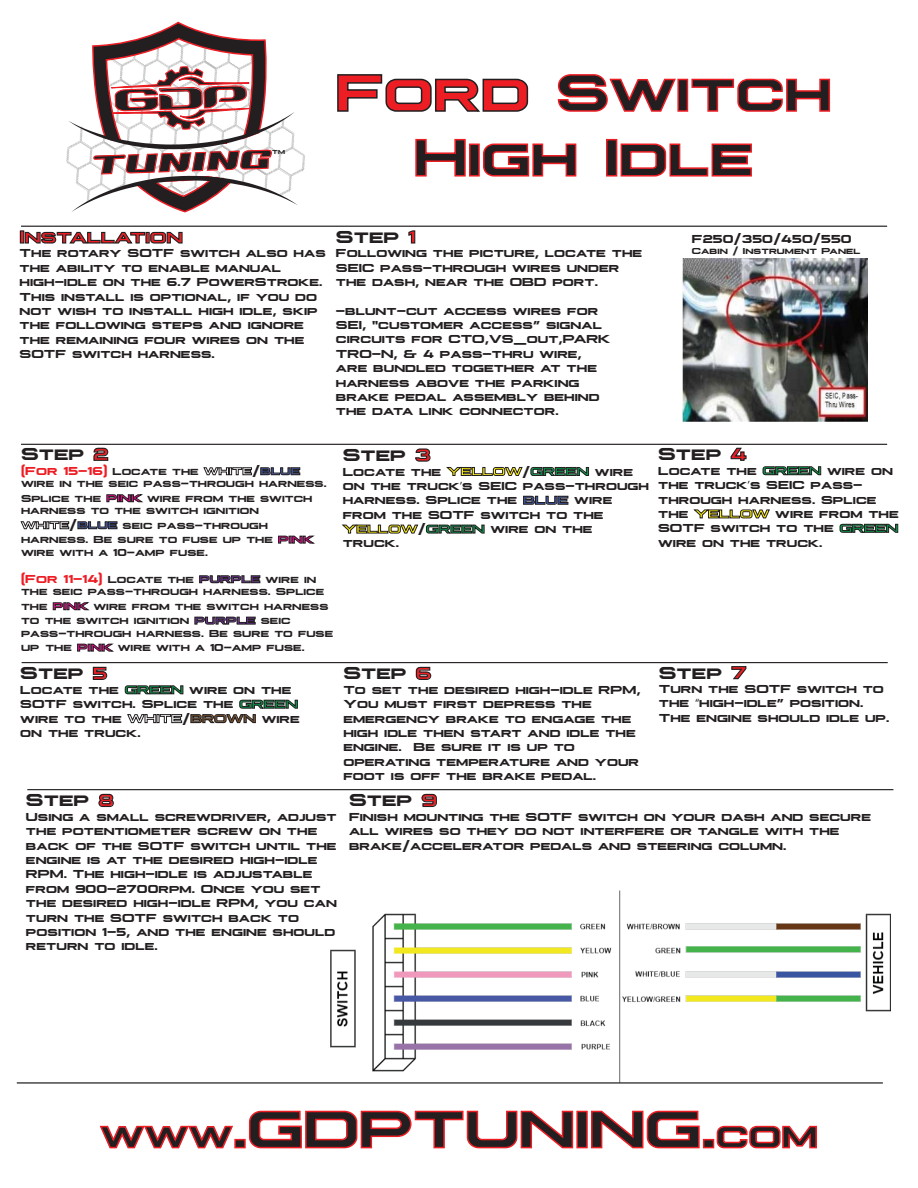
<style>
.page{position:relative;width:918px;height:1188px;background:#fff}
.page>*{position:absolute;margin:0;border:0;box-sizing:border-box;transform-origin:0 0}
.t1{font:700 54px/64.8px "Plateia";color:#231f20;text-align:center}
.t2{font:28.35px "Nationalyze ALP";color:#231f20}
.t3{font:700 18px "Plateia";color:#231f20}
.t4{font:700 18px "Plateia";color:#ed1d24}
.t5{font:700 12px/14.4px "Plateia";color:#231f20}
.t6{font:700 12px "Plateia";color:#ed1d24}
.t7{font:700 10.5px/14.4px "Plateia";color:#231f20}
.t8{font:700 9px "Plateia";color:#231f20}
.t9{font:700 6px "Plateia";color:#231f20}
.s1{color:#ed1d24}
.s2{font-size:10.5px;color:#231f20}
.s3{color:#fff}
.s4{color:#231f20}
.s5{color:#3a53a4}
.s6{font-size:12px;color:#ec008c}
.s7{font-size:12px;color:#fff}
.s8{font-size:12px}
.s9{font-size:12px;color:#3a53a4}
.s10{font-size:12px;color:#ed1d24}
.s11{font-size:12px;color:#662d91}
.s12{color:#009444}
.s13{color:#754d29}
.s14{color:#fff200}
.s15{font-family:"Myriad Pro";font-weight:400}
.s16{font-size:36px}
</style>
<div class="page">
<img style="left:32px;top:21px;width:309px;height:205px">
<svg style="left:336px;top:73px;width:193px;height:40px"></svg>
<svg style="left:557px;top:74px;width:119px;height:38px"></svg>
<div style="left:677px;top:79px;width:11px;height:33px;border:2px solid #ed1d24"></div>
<svg style="left:691px;top:78px;width:140px;height:34px"></svg>
<svg style="left:415px;top:138px;width:51px;height:39px"></svg>
<div style="left:469px;top:144px;width:11px;height:33px;border:2px solid #ed1d24"></div>
<svg style="left:483px;top:143px;width:94px;height:34px"></svg>
<div style="left:606px;top:139px;width:11px;height:38px;border:2px solid #ed1d24"></div>
<svg style="left:620px;top:143px;width:132px;height:34px"></svg>
<hr style="left:21px;top:226px;width:866px;height:1px;background:#231f20">
<div style="left:20px;top:230px;width:4px;height:14px;border:1px solid #231f20"></div>
<svg style="left:24px;top:231px;width:159px;height:13px"></svg>
<svg style="left:93px;top:447px;width:16px;height:14px"></svg>
<svg style="left:203px;top:467px;width:49px;height:8px"></svg>
<svg style="left:260px;top:467px;width:41px;height:9px"></svg>
<svg style="left:106px;top:494px;width:37px;height:8px"></svg>
<svg style="left:20px;top:521px;width:49px;height:8px"></svg>
<svg style="left:77px;top:521px;width:41px;height:9px"></svg>
<svg style="left:278px;top:535px;width:37px;height:9px"></svg>
<svg style="left:199px;top:575px;width:62px;height:9px"></svg>
<svg style="left:52px;top:602px;width:38px;height:8px"></svg>
<svg style="left:194px;top:616px;width:62px;height:9px"></svg>
<svg style="left:77px;top:643px;width:37px;height:9px"></svg>
<hr style="left:21px;top:444px;width:866px;height:1px;background:#231f20">
<svg style="left:408px;top:230px;width:8px;height:14px"></svg>
<svg style="left:415px;top:448px;width:16px;height:14px"></svg>
<svg style="left:446px;top:466px;width:77px;height:10px"></svg>
<svg style="left:530px;top:467px;width:59px;height:9px"></svg>
<svg style="left:523px;top:496px;width:46px;height:9px"></svg>
<svg style="left:341px;top:524px;width:78px;height:10px"></svg>
<svg style="left:426px;top:524px;width:59px;height:10px"></svg>
<svg style="left:730px;top:447px;width:17px;height:14px"></svg>
<svg style="left:762px;top:466px;width:59px;height:9px"></svg>
<svg style="left:693px;top:509px;width:77px;height:10px"></svg>
<svg style="left:839px;top:523px;width:60px;height:10px"></svg>
<img style="left:683px;top:258px;width:184px;height:164px">
<hr style="left:22px;top:662px;width:866px;height:1px;background:#231f20">
<svg style="left:92px;top:666px;width:16px;height:14px"></svg>
<svg style="left:124px;top:685px;width:60px;height:10px"></svg>
<svg style="left:127px;top:714px;width:55px;height:9px"></svg>
<svg style="left:190px;top:699px;width:108px;height:24px"></svg>
<svg style="left:415px;top:666px;width:17px;height:14px"></svg>
<svg style="left:731px;top:666px;width:16px;height:14px"></svg>
<hr style="left:17px;top:1082px;width:866px;height:2px;background:#231f20">
<img style="left:331px;top:890px;width:559px;height:193px">
<hr style="left:27px;top:789px;width:866px;height:1px;background:#231f20">
<svg style="left:98px;top:793px;width:16px;height:14px"></svg>
<svg style="left:421px;top:793px;width:16px;height:14px"></svg>
<svg style="left:99px;top:1125px;width:134px;height:24px"></svg>
<div style="left:234px;top:1139px;width:12px;height:9px;border:2px solid #ed1d24"></div>
<svg style="left:248px;top:1110px;width:326px;height:39px"></svg>
<div style="left:576px;top:1111px;width:12px;height:37px;border:2px solid #ed1d24"></div>
<svg style="left:591px;top:1110px;width:109px;height:39px"></svg>
<div style="left:703px;top:1139px;width:11px;height:9px;border:2px solid #ed1d24"></div>
<svg style="left:716px;top:1125px;width:101px;height:24px"></svg>
<svg style="left:68px;top:22px;width:230px;height:191px"></svg>
<h2 class="t2" style="left:94px;top:148px;width:180px;rotate:-2deg">TUNING</h2>
<p class="t9" style="left:272px;top:148px;width:14px">TM</p>
<h1 class="t1" style="left:336px;top:60px;width:498px"><span class="s1">Ford</span> Switch<br>High Idle</h1>
<h3 class="t4" style="left:20px;top:226px;width:165px">Installation</h3>
<p class="t5" style="left:20px;top:246px;width:308px">The rotary SOTF switch also has the ability to enable manual high-idle on the 6.7 PowerStroke.<br>This install is optional, if you do not wish to install high idle, skip the following steps and ignore the remaining four wires on the<br>SOTF switch harness.</p>
<h3 class="t3" style="left:336px;top:226px;width:81px">Step <span class="s1">1</span></h3>
<p class="t5" style="left:336px;top:246px;width:308px">Following the picture, locate the<br>SEIC pass-through wires under the dash, near the OBD port.</p>
<p class="t5" style="left:336px;top:303px;width:276px">-blunt-cut access wires for<br>SEI, "customer access” signal circuits for CTO,VS_out,PARK<br>TRO-N, &amp; 4 pass-thru wire, are bundled together at the harness above the parking brake pedal assembly behind the data link connector.</p>
<p class="t5" style="left:692px;top:232px;width:161px">F250/350/450/550</p>
<p class="t8" style="left:692px;top:245px;width:170px">Cabin / Instrument Panel</p>
<h3 class="t3" style="left:21px;top:444px;width:89px">Step <span class="s1">2</span></h3>
<p class="t6" style="left:21px;top:464px;width:281px">(For 15-16) <span class="s2">Locate the</span> <span class="s3">white</span><span class="s4">/</span><span class="s5">blue</span></p>
<p class="t7" style="left:21px;top:477px;width:307px">wire in the seic pass-through harness.<br>Splice the <span class="s6">pink</span> wire from the switch</p>
<p class="t7" style="left:21px;top:504px;width:294px">harness to the switch ignition <span class="s7">white</span><span class="s8">/</span><span class="s9">blue</span> seic pass-through harness. Be sure to fuse up the <span class="s6">pink</span></p>
<p class="t7" style="left:21px;top:545px;width:188px">wire with a 10-amp fuse.</p>
<p class="t7" style="left:21px;top:573px;width:305px;line-height:12.6px"><span class="s10">(For 11-14)</span> Locate the <span class="s11">purple</span> wire in the seic pass-through harness. Splice</p>
<p class="t7" style="left:21px;top:599px;width:309px">the <span class="s6">pink</span> wire from the switch harness to the switch ignition <span class="s11">purple</span> seic</p>
<p class="t7" style="left:21px;top:626px;width:314px">pass-through harness. Be sure to fuse up the <span class="s6">pink</span> wire with a 10-amp fuse.</p>
<h3 class="t3" style="left:20px;top:663px;width:89px">Step <span class="s1">5</span></h3>
<p class="t5" style="left:20px;top:682px;width:281px">Locate the <span class="s12">GREEN</span> wire on the<br>SOTF switch. Splice the <span class="s12">GREEN </span>wire to the <span class="s3">WHITE</span>/<span class="s13">BROWN</span> wire on the truck.</p>
<h3 class="t3" style="left:343px;top:444px;width:90px">Step <span class="s1">3</span></h3>
<p class="t5" style="left:343px;top:464px;width:308px">Locate the <span class="s14">YELLOW</span>/<span class="s12">GREEN</span> wire on the truck<span class="s15">’</span>s SEIC pass-through harness. Splice the <span class="s5">BLUE</span> wire from the SOTF switch to the<br><span class="s14">YELLOW</span>/<span class="s12">GREEN</span> wire on the truck.</p>
<h3 class="t3" style="left:658px;top:444px;width:90px">Step <span class="s1">4</span></h3>
<p class="t5" style="left:658px;top:463px;width:242px">Locate the <span class="s12">GREEN</span> wire on the truck<span class="s15">’</span>s SEIC pass&shy;through harness. Splice the <span class="s14">YELLOW</span> wire from the<br>SOTF switch to the <span class="s12">GREEN </span>wire on the truck.</p>
<h3 class="t3" style="left:343px;top:663px;width:90px">Step <span class="s1">6</span></h3>
<p class="t5" style="left:343px;top:682px;width:299px">To set the desired high-idle RPM,<br>You must first depress the emergency brake to engage the high idle then start and idle the engine. Be sure it is up to operating temperature and your foot is off the brake pedal.</p>
<h3 class="t3" style="left:659px;top:662px;width:89px">Step <span class="s1">7</span></h3>
<p class="t5" style="left:659px;top:682px;width:232px">Turn the SOTF switch to the <span class="s15">“</span>high-idle” position.<br>The engine should idle up.</p>
<h3 class="t3" style="left:26px;top:790px;width:90px">Step <span class="s1">8</span></h3>
<p class="t5" style="left:26px;top:810px;width:312px">Using a small screwdriver, adjust the potentiometer screw on the back of the SOTF switch until the engine is at the desired high-idle<br>RPM. The high-idle is adjustable from 900-2700rpm. Once you set the desired high-idle RPM, you can turn the SOTF switch back to position 1-5, and the engine should return to idle.</p>
<h3 class="t3" style="left:349px;top:790px;width:90px">Step <span class="s1">9</span></h3>
<p class="t5" style="left:349px;top:810px;width:524px">Finish mounting the SOTF switch on your dash and secure all wires so they do not interfere or tangle with the brake/accelerator pedals and steering column.</p>
<h1 class="t1" style="left:100px;top:1097px;width:719px"><span class="s16">www</span>.GDPTUNING.<span class="s16">com</span></h1>
</div>
